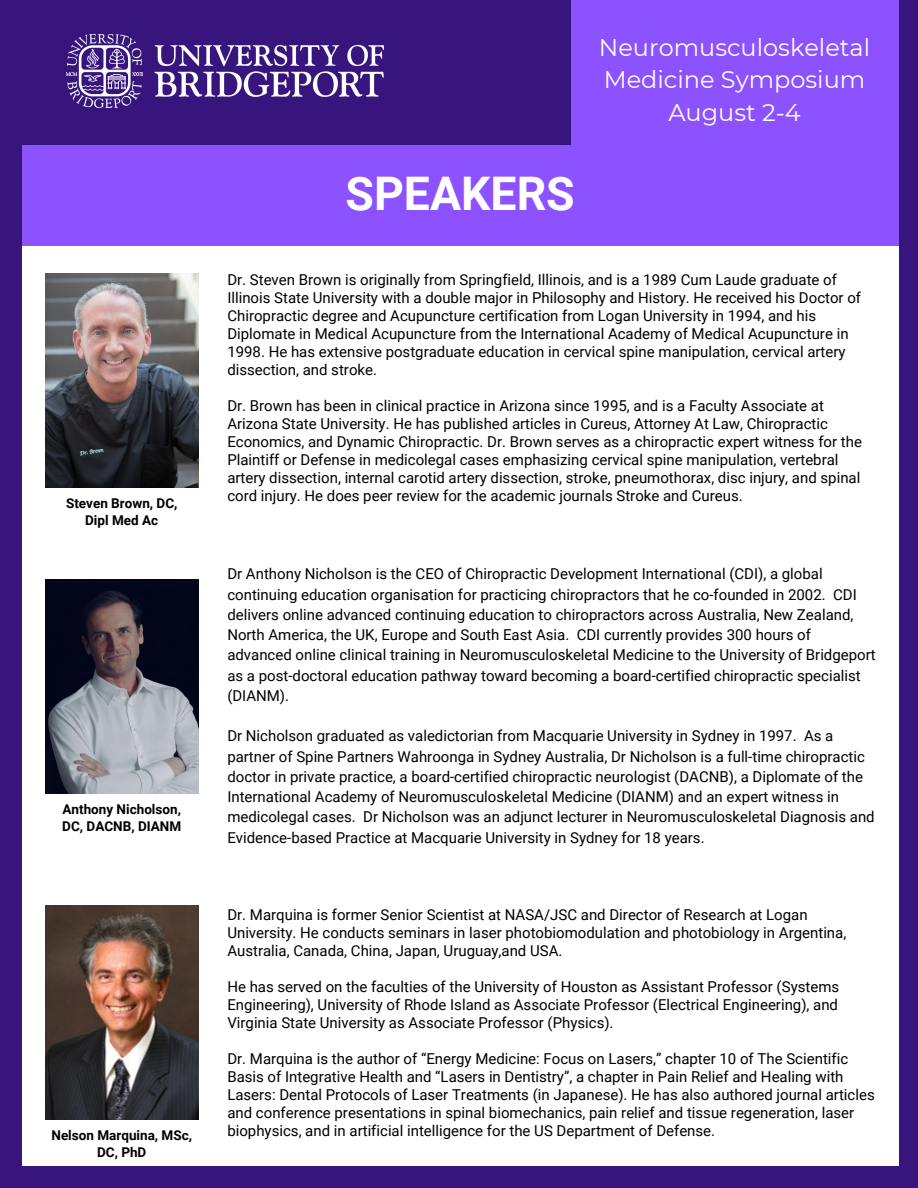
<style>
.page{position:relative;width:918px;height:1188px;background:#38157d}
.page>*{position:absolute;margin:0;border:0;box-sizing:border-box;transform-origin:0 0}
.t1{font:700 46.35px "Roboto";color:#fff}
.t2{font:24px/32.7px "Montserrat";color:#fff;text-align:center}
.t3{font:15px/18px "Roboto";color:#000}
.t4{font:700 13.5px/16.8px "Roboto";color:#000}
</style>
<div class="page">
<div style="left:571px;top:0;width:327px;height:1002px;background:#8c52ff"></div>
<div style="left:22px;top:146px;width:876px;height:1020px;background:#fff"></div>
<div style="left:22px;top:146px;width:876px;height:100px;background:#8c52ff"></div>
<img style="left:67px;top:34px;width:317px;height:74px">
<img style="left:46px;top:580px;width:153px;height:213px">
<img style="left:46px;top:905px;width:153px;height:214px">
<img style="left:46px;top:273px;width:153px;height:214px">
<p class="t4" style="left:66px;top:495px;width:113px;text-align:center">Steven Brown, DC,<br>Dipl Med Ac</p>
<p class="t4" style="left:62px;top:801px;width:120px">Anthony Nicholson,<br>DC, DACNB, DIANM</p>
<h1 class="t1" style="left:346px;top:167px;width:231px">SPEAKERS</h1>
<h2 class="t2" style="left:599px;top:31px;width:273px">Neuromusculoskeletal<br>Medicine Symposium<br>August 2-4</h2>
<p class="t3" style="left:227px;top:271px;width:635px">Dr. Steven Brown is originally from Springfield, Illinois, and is a 1989 Cum Laude graduate of Illinois State University with a double major in Philosophy and History. He received his Doctor of Chiropractic degree and Acupuncture certification from Logan University in 1994, and his Diplomate in Medical Acupuncture from the International Academy of Medical Acupuncture in 1998. He has extensive postgraduate education in cervical spine manipulation, cervical artery dissection, and stroke.</p>
<p class="t3" style="left:227px;top:397px;width:636px">Dr. Brown has been in clinical practice in Arizona since 1995, and is a Faculty Associate at Arizona State University. He has published articles in Cureus, Attorney At Law, Chiropractic Economics, and Dynamic Chiropractic. Dr. Brown serves as a chiropractic expert witness for the Plaintiff or Defense in medicolegal cases emphasizing cervical spine manipulation, vertebral artery dissection, internal carotid artery dissection, stroke, pneumothorax, disc injury, and spinal cord injury. He does peer review for the academic journals Stroke and Cureus.</p>
<p class="t3" style="left:227px;top:564px;width:650px;line-height:20.2px">Dr Anthony Nicholson is the CEO of Chiropractic Development International (CDI), a global continuing education organisation for practicing chiropractors that he co-founded in 2002. CDI delivers online advanced continuing education to chiropractors across Australia, New Zealand, North America, the UK, Europe and South East Asia. CDI currently provides 300 hours of advanced online clinical training in Neuromusculoskeletal Medicine to the University of Bridgeport as a post-doctoral education pathway toward becoming a board-certified chiropractic specialist (DIANM).</p>
<p class="t3" style="left:227px;top:726px;width:649px;line-height:20.2px">Dr Nicholson graduated as valedictorian from Macquarie University in Sydney in 1997. As a partner of Spine Partners Wahroonga in Sydney Australia, Dr Nicholson is a full-time chiropractic doctor in private practice, a board-certified chiropractic neurologist (DACNB), a Diplomate of the International Academy of Neuromusculoskeletal Medicine (DIANM) and an expert witness in medicolegal cases. Dr Nicholson was an adjunct lecturer in Neuromusculoskeletal Diagnosis and Evidence-based Practice at Macquarie University in Sydney for 18 years.</p>
<p class="t3" style="left:227px;top:906px;width:620px">Dr. Marquina is former Senior Scientist at NASA/JSC and Director of Research at Logan<br>University. He conducts seminars in laser photobiomodulation and photobiology in Argentina,<br>Australia, Canada, China, Japan, Uruguay,and USA.</p>
<p class="t3" style="left:227px;top:978px;width:613px;text-align:justify">He has served on the faculties of the University of Houston as Assistant Professor (Systems Engineering), University of Rhode Island as Associate Professor (Electrical Engineering), and Virginia State University as Associate Professor (Physics).</p>
<p class="t3" style="left:227px;top:1050px;width:649px">Dr. Marquina is the author of “Energy Medicine: Focus on Lasers,” chapter 10 of The Scientific Basis of Integrative Health and “Lasers in Dentistry”, a chapter in Pain Relief and Healing with Lasers: Dental Protocols of Laser Treatments (in Japanese). He has also authored journal articles and conference presentations in spinal biomechanics, pain relief and tissue regeneration, laser</p>
<p class="t4" style="left:51px;top:1127px;width:142px">Nelson Marquina, MSc,</p>
<p class="t3" style="left:227px;top:1122px;width:489px">biophysics, and in artificial intelligence for the US Department of Defense.</p>
<p class="t4" style="left:97px;top:1144px;width:51px">DC, PhD</p>
</div>
